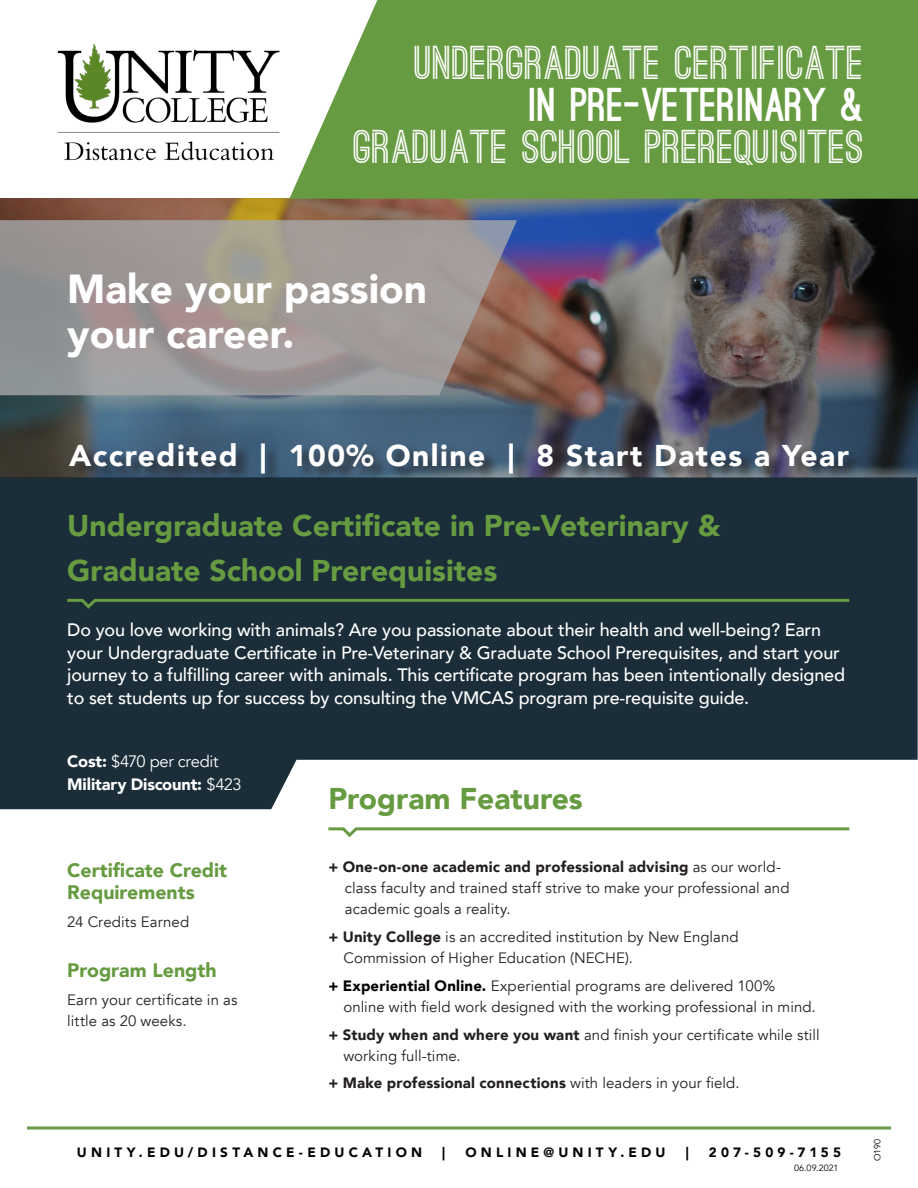
<style>
.page{position:relative;width:918px;height:1188px;background:#fff}
.page>*{position:absolute;margin:0;border:0;box-sizing:border-box;transform-origin:0 0}
.t1{font:700 45px/42px "Ostrich Sans";letter-spacing:.005em;color:#fff;text-align:right}
.t2{font:900 40.5px/45px "Avenir";color:#fff}
.t3{font:900 30px/45px "Avenir";color:#669b41}
.t4{font:900 30px "Avenir";letter-spacing:.05em;color:#fff}
.t5{font:900 19.5px/22.5px "Avenir";color:#669b41}
.t6{font:500 18px/22.5px "Avenir";letter-spacing:-.01em;color:#fff}
.Title_Header_-_Bold{font:900 16.5px "Avenir";letter-spacing:-.01em;color:#fff}
.Title_Header_-_Bold-2{font:16.5px "Avenir";letter-spacing:-.02em;color:#fff}
.Body_Copy{font:15px/21px "Avenir";letter-spacing:.005em;color:#231f20}
.t7{font:900 15px "Avenir";letter-spacing:.01em;color:#231f20}
.t8{font:900 13.5px "Avenir";letter-spacing:.31em;color:#040503}
.t9{font:9px "Avenir";color:#000}
.s1{font-weight:900}
.s2{font-weight:400}
.s3{font-weight:900;color:#000}
</style>
<div class="page">
<svg style="left:27px;top:1126px;width:864px;height:4px;background:#8cb370"></svg>
<img style="left:0;top:199px;width:918px;height:279px">
<svg style="left:0;top:478px;width:918px;height:331px;background:#33444d"></svg>
<svg style="left:289px;top:0;width:629px;height:199px;background:#70a14e"></svg>
<svg style="left:0;top:220px;width:517px;height:175px;background:#9c9492"></svg>
<svg style="left:328px;top:827px;width:522px;height:11px"></svg>
<img style="left:57px;top:43px;width:223px;height:118px">
<svg style="left:64px;top:597px;width:788px;height:14px;background:#2a4439"></svg>
<div style="left:70px;top:442px;width:794px;height:46px;background:#231f20;opacity:.75"></div>
<p class="t1" style="left:354px;top:43px;width:512px">UNDERGRADUATE CERTIFICATE<br><span class="s1">IN PRE-VETERINARY &amp;<br></span>GRADUATE SCHOOL PREREQUISITES</p>
<p class="t2" style="left:67px;top:265px;width:361px">Make your passion your career.</p>
<p class="t4" style="left:69px;top:430px;width:781px">Accredited | 100% Online | 8 Start Dates a Year</p>
<p class="t3" style="left:67px;top:502px;width:655px">Undergraduate Certificate in Pre-Veterinary &amp;<br>Graduate School Prerequisites</p>
<p class="t6" style="left:67px;top:618px;width:779px">Do you love working with animals? Are you passionate about their health and well-being? Earn your Undergraduate Certificate in Pre-Veterinary &amp; Graduate School Prerequisites, and start your journey to a fulfilling career with animals. This certificate program has been intentionally designed to set students up for success by consulting the VMCAS program pre-requisite guide.</p>
<p class="Title_Header_-_Bold-2" style="left:67px;top:752px;width:153px"><span class="s1">Cost:</span> $470 per credit</p>
<p class="Title_Header_-_Bold" style="left:67px;top:770px;width:176px">Military Discount: <span class="s2">$423</span></p>
<p class="t5" style="left:67px;top:858px;width:161px">Certificate Credit<br>Requirements</p>
<p class="Body_Copy" style="left:67px;top:912px;width:123px">24 Credits Earned</p>
<p class="t5" style="left:67px;top:959px;width:151px">Program Length</p>
<p class="Body_Copy" style="left:67px;top:990px;width:172px">Earn your certificate in as little as 20 weeks.</p>
<p class="t3" style="left:328px;top:775px;width:256px">Program Features</p>
<p class="Body_Copy" style="left:345px;top:857px;width:446px;text-indent:-16px"><span class="s1">+ One-on-one academic and professional advising</span> as our world&shy;class faculty and trained staff strive to make your professional and academic goals a reality.</p>
<p class="Body_Copy" style="left:343px;top:927px;width:397px;text-indent:-15px"><span class="s1">+ Unity College</span> is an accredited institution by New England<br>Commission of Higher Education (NECHE).</p>
<p class="Body_Copy" style="left:343px;top:976px;width:474px;text-indent:-15px"><span class="s3">+ Experiential Online.</span> Experiential programs are delivered 100% online with field work designed with the working professional in mind.</p>
<p class="Body_Copy" style="left:343px;top:1024px;width:478px;text-indent:-15px"><span class="s1">+ Study when and where you want</span> and finish your certificate while still working full-time.</p>
<p class="t7" style="left:328px;top:1070px;width:413px">+ Make professional connections <span class="s2">with leaders in your field.</span></p>
<p class="t8" style="left:77px;top:1141px;width:347px">UNITY.EDU/DISTANCE-EDUCATION</p>
<p class="t8" style="left:442px;top:1141px;width:4px">|</p>
<p class="t8" style="left:465px;top:1141px;width:202px">ONLINE@UNITY.EDU</p>
<p class="t8" style="left:686px;top:1141px;width:4px">|</p>
<p class="t8" style="left:709px;top:1141px;width:134px">207-509-7155</p>
<p class="t9" style="left:872px;top:1161px;width:23px;rotate:-90deg">O190</p>
<p class="t9" style="left:794px;top:1163px;width:46px">06.09.2021</p>
</div>
